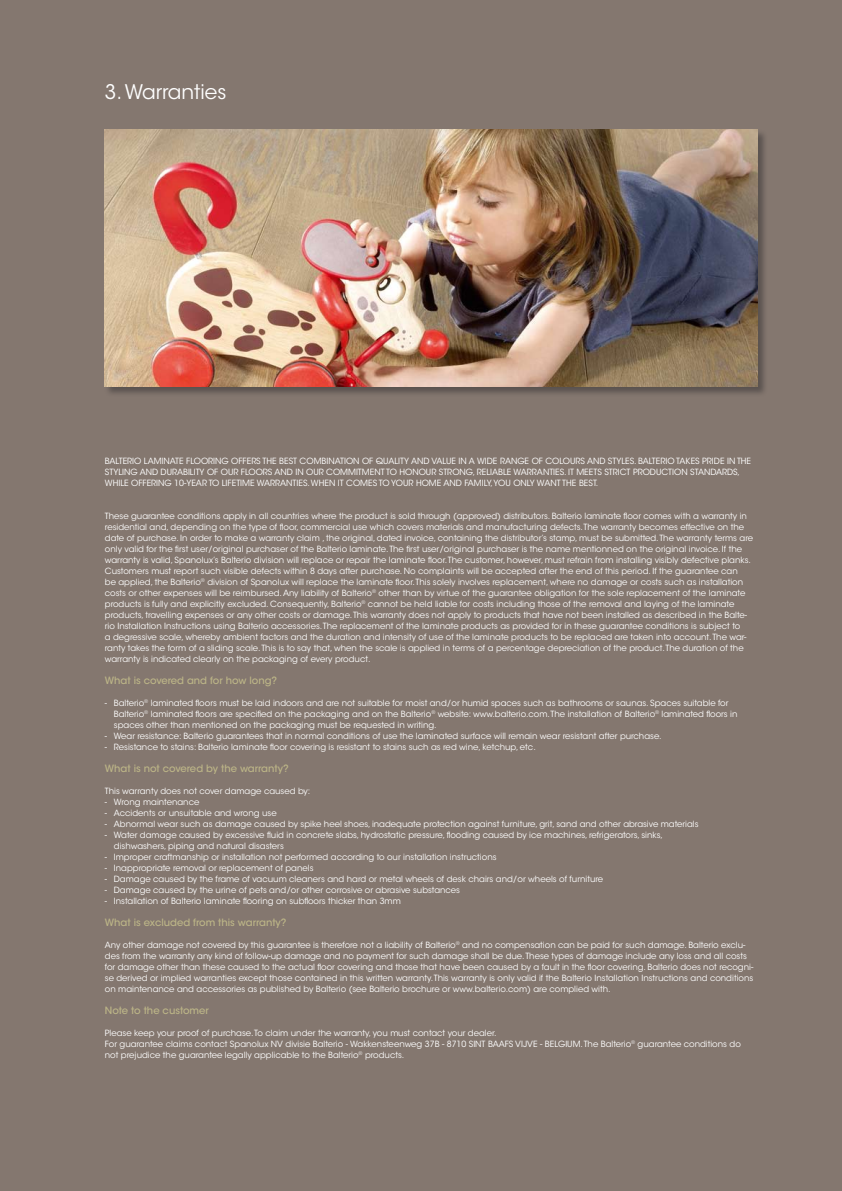
<style>
.page{position:relative;width:842px;height:1191px;background:#84776f}
.page>*{position:absolute;margin:0;border:0;box-sizing:border-box;transform-origin:0 0}
.t1{font:20px "ITC Avant Garde Std";color:#fff}
.t2{font:500 10px "ITC Avant Garde Std";color:#bcb587}
.t3{font:8.5px/11px "ITC Avant Garde Std";color:#fff}
</style>
<div class="page">
<div style="left:104px;top:129px;width:664px;height:268px;background:#1b1b1f;opacity:.4"></div>
<img style="left:105px;top:129px;width:653px;height:258px">
<h1 class="t1" style="left:105px;top:80px;width:123px">3. Warranties</h1>
<p class="t3" style="left:105px;top:455px;width:11px">Balterio</p>
<p class="t3" style="left:144px;top:455px;width:6px">laminate</p>
<p class="t3" style="left:186px;top:455px;width:6px">floorin</p>
<p class="t3" style="left:221px;top:455px;width:16px">g offers</p>
<p class="t3" style="left:263px;top:455px;width:6px">the</p>
<p class="t3" style="left:279px;top:455px;width:6px">best</p>
<p class="t3" style="left:300px;top:455px;width:7px">combination</p>
<p class="t3" style="left:362px;top:455px;width:27px">of qualit</p>
<p class="t3" style="left:404px;top:455px;width:15px">y and</p>
<p class="t3" style="left:431px;top:455px;width:11px">value</p>
<p class="t3" style="left:459px;top:455px;width:25px">in awide</p>
<p class="t3" style="left:500px;top:455px;width:7px">ran</p>
<p class="t3" style="left:517px;top:455px;width:35px">geof colours</p>
<p class="t3" style="left:587px;top:455px;width:8px">and</p>
<p class="t3" style="left:608px;top:455px;width:41px">styles . Balterio</p>
<p class="t3" style="left:676px;top:455px;width:6px">takes</p>
<p class="t3" style="left:702px;top:455px;width:6px">pride</p>
<p class="t3" style="left:727px;top:455px;width:16px">in the</p>
<p class="t3" style="left:105px;top:466px;width:42px">styling and</p>
<p class="t3" style="left:161px;top:466px;width:6px">durabilit</p>
<p class="t3" style="left:200px;top:466px;width:28px">y of our</p>
<p class="t3" style="left:241px;top:466px;width:7px">floors</p>
<p class="t3" style="left:274px;top:466px;width:8px">and</p>
<p class="t3" style="left:295px;top:466px;width:18px">in our</p>
<p class="t3" style="left:326px;top:466px;width:7px">commitment</p>
<p class="t3" style="left:386px;top:466px;width:21px">to honour</p>
<p class="t3" style="left:439px;top:466px;width:7px">stron</p>
<p class="t3" style="left:466px;top:466px;width:17px">g, reliable</p>
<p class="t3" style="left:513px;top:466px;width:7px">warranties</p>
<p class="t3" style="left:564px;top:466px;width:19px">. It meets</p>
<p class="t3" style="left:604px;top:466px;width:6px">strict</p>
<p class="t3" style="left:633px;top:466px;width:7px">production</p>
<p class="t3" style="left:690px;top:466px;width:7px">standards</p>
<p class="t3" style="left:738px;top:466px;width:4px">,</p>
<p class="t3" style="left:105px;top:477px;width:6px">while</p>
<p class="t3" style="left:131px;top:477px;width:6px">offerin</p>
<p class="t3" style="left:165px;top:477px;width:33px">g 10-year</p>
<p class="t3" style="left:209px;top:477px;width:19px">to lifetime</p>
<p class="t3" style="left:257px;top:477px;width:7px">warranties</p>
<p class="t3" style="left:307px;top:477px;width:18px">. When</p>
<p class="t3" style="left:338px;top:477px;width:16px">it comes</p>
<p class="t3" style="left:379px;top:477px;width:24px">to your</p>
<p class="t3" style="left:416px;top:477px;width:8px">home</p>
<p class="t3" style="left:443px;top:477px;width:8px">and</p>
<p class="t3" style="left:464px;top:477px;width:6px">famil</p>
<p class="t3" style="left:487px;top:477px;width:34px">y, you onl</p>
<p class="t3" style="left:530px;top:477px;width:14px">y want</p>
<p class="t3" style="left:562px;top:477px;width:6px">the</p>
<p class="t3" style="left:579px;top:477px;width:6px">best</p>
<p class="t3" style="left:596px;top:477px;width:4px">.</p>
<p class="t3" style="left:105px;top:510px;width:650px">These guarantee conditions apply in all countries where the product is sold through (approved) distributors. Balterio laminate floor comes with a warranty in residential and, depending on the type of floor, commercial use which covers materials and manufacturing defects. The warranty becomes effective on the date of purchase. In order to make a warranty claim , the original, dated invoice, containing the distributor’s stamp, must be submitted. The warranty terms are only valid for the first user/original purchaser of the Balterio laminate. The first user/original purchaser is the name mentionned on the original invoice. If the warranty is valid, Spanolux’s Balterio division will replace or repair the laminate floor. The customer, however, must refrain from installing visibly defective planks.<br>Customers must report such visible defects within 8 days after purchase. No complaints will be accepted after the end of this period. If the guarantee can<br>be applied, the Balterio<sup>®</sup> division of Spanolux will replace the laminate floor. This solely involves replacement, where no damage or costs such as installation costs or other expenses will be reimbursed. Any liability of Balterio<sup>®</sup> other than by virtue of the guarantee obligation for the sole replacement of the laminate products is fully and explicitly excluded. Consequently, Balterio<sup>®</sup> cannot be held liable for costs including those of the removal and laying of the laminate products, travelling expenses or any other costs or damage. This warranty does not apply to products that have not been installed as described in the Balte&shy;rio Installation Instructions using Balterio accessories. The replacement of the laminate products as provided for in these guarantee conditions is subject to<br>a degressive scale, whereby ambient factors and the duration and intensity of use of the laminate products to be replaced are taken into account. The war&shy;ranty takes the form of a sliding scale. This is to say that, when the scale is applied in terms of a percentage depreciation of the product. The duration of the warranty is indicated clearly on the packaging of every product.</p>
<p class="t2" style="left:105px;top:674px;width:174px">What is covered and for how long?</p>
<p class="t3" style="left:114px;top:697px;width:625px;text-indent:-9px">- Balterio<sup>®</sup> laminated floors must be laid indoors and are not suitable for moist and/or humid spaces such as bathrooms or saunas. Spaces suitable for<br>Balterio<sup>®</sup> laminated floors are specified on the packaging and on the Balterio<sup>®</sup> website: www.balterio.com. The installation of Balterio<sup>®</sup> laminated floors in spaces other than mentioned on the packaging must be requested in writing.</p>
<p class="t3" style="left:105px;top:730px;width:558px">- Wear resistance: Balterio guarantees that in normal conditions of use the laminated surface will remain wear resistant after purchase.</p>
<p class="t3" style="left:105px;top:741px;width:432px">- Resistance to stains: Balterio laminate floor covering is resistant to stains such as red wine, ketchup, etc.</p>
<p class="t2" style="left:105px;top:762px;width:185px">What is not covered by the warranty?</p>
<p class="t3" style="left:105px;top:785px;width:207px">This warranty does not cover damage caused by:</p>
<p class="t3" style="left:105px;top:796px;width:96px">- Wrong maintenance</p>
<p class="t3" style="left:105px;top:807px;width:173px">- Accidents or unsuitable and wrong use</p>
<p class="t3" style="left:105px;top:818px;width:595px">- Abnormal wear such as damage caused by spike heel shoes, inadequate protection against furniture, grit, sand and other abrasive materials</p>
<p class="t3" style="left:114px;top:829px;width:551px;text-indent:-9px">- Water damage caused by excessive fluid in concrete slabs, hydrostatic pressure, flooding caused by ice machines, refrigerators, sinks, dishwashers, piping and natural disasters</p>
<p class="t3" style="left:105px;top:851px;width:393px">- Improper craftmanship or installation not performed according to our installation instructions</p>
<p class="t3" style="left:105px;top:862px;width:210px">- Inappropriate removal or replacement of panels</p>
<p class="t3" style="left:105px;top:873px;width:500px">- Damage caused by the frame of vacuum cleaners and hard or metal wheels of desk chairs and/or wheels of furniture</p>
<p class="t3" style="left:105px;top:884px;width:357px">- Damage caused by the urine of pets and/or other corrosive or abrasive substances</p>
<p class="t3" style="left:105px;top:895px;width:297px">- Installation of Balterio laminate flooring on subfloors thicker than 3mm</p>
<p class="t2" style="left:105px;top:916px;width:183px">What is excluded from this warranty?</p>
<p class="t3" style="left:105px;top:939px;width:650px">Any other damage not covered by this guarantee is therefore not a liability of Balterio<sup>®</sup> and no compensation can be paid for such damage. Balterio exclu&shy;des from the warranty any kind of follow-up damage and no payment for such damage shall be due. These types of damage include any loss and all costs for damage other than these caused to the actual floor covering and those that have been caused by a fault in the floor covering. Balterio does not recogni&shy;se derived or implied warranties except those contained in this written warranty. This warranty is only valid if the Balterio Installation Instructions and conditions on maintenance and accessories as published by Balterio (see Balterio brochure or www.balterio.com) are complied with.</p>
<p class="t2" style="left:105px;top:1004px;width:105px">Note to the customer</p>
<p class="t3" style="left:105px;top:1027px;width:637px">Please keep your proof of purchase. To claim under the warranty, you must contact your dealer.<br>For guarantee claims contact Spanolux NV divisie Balterio - Wakkensteenweg 37B - 8710 SINT BAAFS VIJVE - BELGIUM. The Balterio<sup>®</sup> guarantee conditions do not prejudice the guarantee legally applicable to the Balterio<sup>®</sup> products.</p>
</div>
